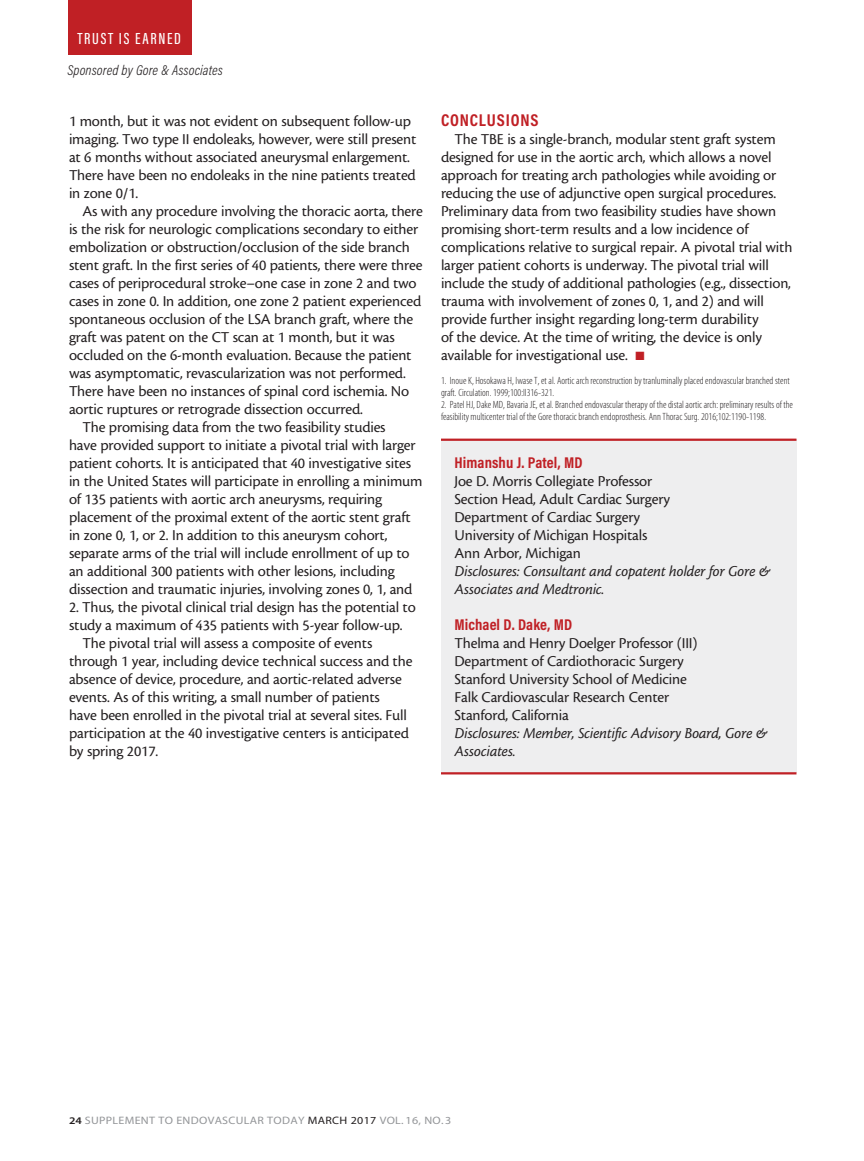
<style>
.page{position:relative;width:864px;height:1161px;background:#fff}
.page>*{position:absolute;margin:0;border:0;box-sizing:border-box;transform-origin:0 0}
.subhead{font:700 17.25px "Acumin Pro Cond";letter-spacing:.05em;color:#c02025}
.t1{font:500 16.5px "Acumin Pro Extra Cond";letter-spacing:.09em;color:#fff;scale:1.1 1}
.body{font:15.75px/18px "Cronos MM 408 10";letter-spacing:-.01em;color:#231f20}
.bio_info{font:15.75px "Cronos MM 408 10";letter-spacing:-.01em;color:#231f20}
.bio_info-2{font:15.75px/18px "Cronos MM It 408 10";letter-spacing:-.01em;color:#231f20}
.bio_name{font:700 15.75px "Acumin Pro Cond";letter-spacing:.005em;color:#c02025}
.t2{font:italic 300 14.25px "Acumin Pro Cond";letter-spacing:.01em;color:#231f20}
.t3{font:10.8px "Myriad MM 400 600";letter-spacing:.025em;color:#939598;scale:1.11 1}
.footnote{font:10.5px/12px "Myriad MM 215 300";color:#231f20}
.s1{color:#c02025}
.s2{font-family:"Myriad MM 565 600";font-size:10.2px;color:#231f20}
.s3{color:#231f20}
</style>
<div class="page">
<div style="left:68px;top:0;width:123px;height:54px;background:#c02025"></div>
<div style="left:441px;top:439px;width:355px;height:334px;background:#eeeeef"></div>
<hr style="left:441px;top:439px;width:355px;height:2px;background:#c02025">
<hr style="left:441px;top:772px;width:355px;height:2px;background:#c02025">
<p class="t1" style="left:78px;top:28px;width:95px">TRUST IS EARNED</p>
<p class="t2" style="left:68px;top:61px;width:157px">Sponsored by Gore &amp; Associates</p>
<p class="body" style="left:69px;top:112px;width:349px">1 month, but it was not evident on subsequent follow-up imaging. Two type II endoleaks, however, were still present at 6 months without associated aneurysmal enlargement.<br>There have been no endoleaks in the nine patients treated in zone 0/1.</p>
<p class="body" style="left:69px;top:202px;width:355px;text-indent:13px">As with any procedure involving the thoracic aorta, there is the risk for neurologic complications secondary to either embolization or obstruction/occlusion of the side branch stent graft. In the first series of 40 patients, there were three cases of periprocedural stroke–one case in zone 2 and two cases in zone 0. In addition, one zone 2 patient experienced spontaneous occlusion of the LSA branch graft, where the graft was patent on the CT scan at 1 month, but it was occluded on the 6-month evaluation. Because the patient was asymptomatic, revascularization was not performed.<br>There have been no instances of spinal cord ischemia. No aortic ruptures or retrograde dissection occurred.</p>
<p class="body" style="left:69px;top:418px;width:355px;text-indent:13px">The promising data from the two feasibility studies<br>have provided support to initiate a pivotal trial with larger patient cohorts. It is anticipated that 40 investigative sites in the United States will participate in enrolling a minimum of 135 patients with aortic arch aneurysms, requiring placement of the proximal extent of the aortic stent graft in zone 0, 1, or 2. In addition to this aneurysm cohort, separate arms of the trial will include enrollment of up to an additional 300 patients with other lesions, including dissection and traumatic injuries, involving zones 0, 1, and</p>
<p class="body" style="left:69px;top:598px;width:348px">2. Thus, the pivotal clinical trial design has the potential to study a maximum of 435 patients with 5-year follow-up.</p>
<p class="body" style="left:69px;top:634px;width:345px;text-indent:13px">The pivotal trial will assess a composite of events through 1 year, including device technical success and the absence of device, procedure, and aortic-related adverse events. As of this writing, a small number of patients<br>have been enrolled in the pivotal trial at several sites. Full participation at the 40 investigative centers is anticipated by spring 2017.</p>
<p class="subhead" style="left:441px;top:109px;width:99px">CONCLUSIONS</p>
<p class="body" style="left:441px;top:130px;width:353px;text-indent:14px">The TBE is a single-branch, modular stent graft system designed for use in the aortic arch, which allows a novel approach for treating arch pathologies while avoiding or reducing the use of adjunctive open surgical procedures.<br>Preliminary data from two feasibility studies have shown promising short-term results and a low incidence of complications relative to surgical repair. A pivotal trial with larger patient cohorts is underway. The pivotal trial will include the study of additional pathologies (e.g., dissection, trauma with involvement of zones 0, 1, and 2) and will provide further insight regarding long-term durability<br>of the device. At the time of writing, the device is only available for investigational use. <span class="s1">■</span></p>
<p class="footnote" style="left:441px;top:375px;width:350px">1. Inoue K, Hosokawa H, Iwase T, et al. Aortic arch reconstruction by tranluminally placed endovascular branched stent graft. Circulation. 1999;100:II316-321.</p>
<p class="footnote" style="left:441px;top:399px;width:354px">2. Patel HJ, Dake MD, Bavaria JE, et al. Branched endovascular therapy of the distal aortic arch: preliminary results of the feasibility multicenter trial of the Gore thoracic branch endoprosthesis. Ann Thorac Surg. 2016;102:1190-1198.</p>
<p class="bio_name" style="left:454px;top:452px;width:130px">Himanshu J. Patel, MD</p>
<p class="bio_info" style="left:454px;top:473px;width:199px">Joe D. Morris Collegiate Professor</p>
<p class="bio_info" style="left:454px;top:491px;width:217px">Section Head, Adult Cardiac Surgery</p>
<p class="bio_info" style="left:454px;top:509px;width:187px">Department of Cardiac Surgery</p>
<p class="bio_info" style="left:454px;top:527px;width:195px">University of Michigan Hospitals</p>
<p class="bio_info" style="left:454px;top:545px;width:128px">Ann Arbor, Michigan</p>
<p class="bio_info-2" style="left:454px;top:562px;width:317px">Disclosures: Consultant and copatent holder for Gore &amp;<br>Associates and Medtronic.</p>
<p class="bio_name" style="left:454px;top:614px;width:119px">Michael D. Dake, MD</p>
<p class="bio_info" style="left:454px;top:635px;width:245px">Thelma and Henry Doelger Professor (III)</p>
<p class="bio_info" style="left:454px;top:653px;width:231px">Department of Cardiothoracic Surgery</p>
<p class="bio_info" style="left:454px;top:671px;width:234px">Stanford University School of Medicine</p>
<p class="bio_info" style="left:454px;top:689px;width:216px">Falk Cardiovascular Research Center</p>
<p class="bio_info" style="left:454px;top:707px;width:116px">Stanford, California</p>
<p class="bio_info-2" style="left:454px;top:724px;width:314px">Disclosures: Member, Scientific Advisory Board, Gore &amp;<br>Associates.</p>
<p class="t3" style="left:69px;top:1115px;width:346px"><span class="s2">24</span> SUPPLEMENT TO ENDOVASCULAR TODAY <span class="s3">MARCH 2017</span> VOL. 16, NO. 3</p>
</div>
